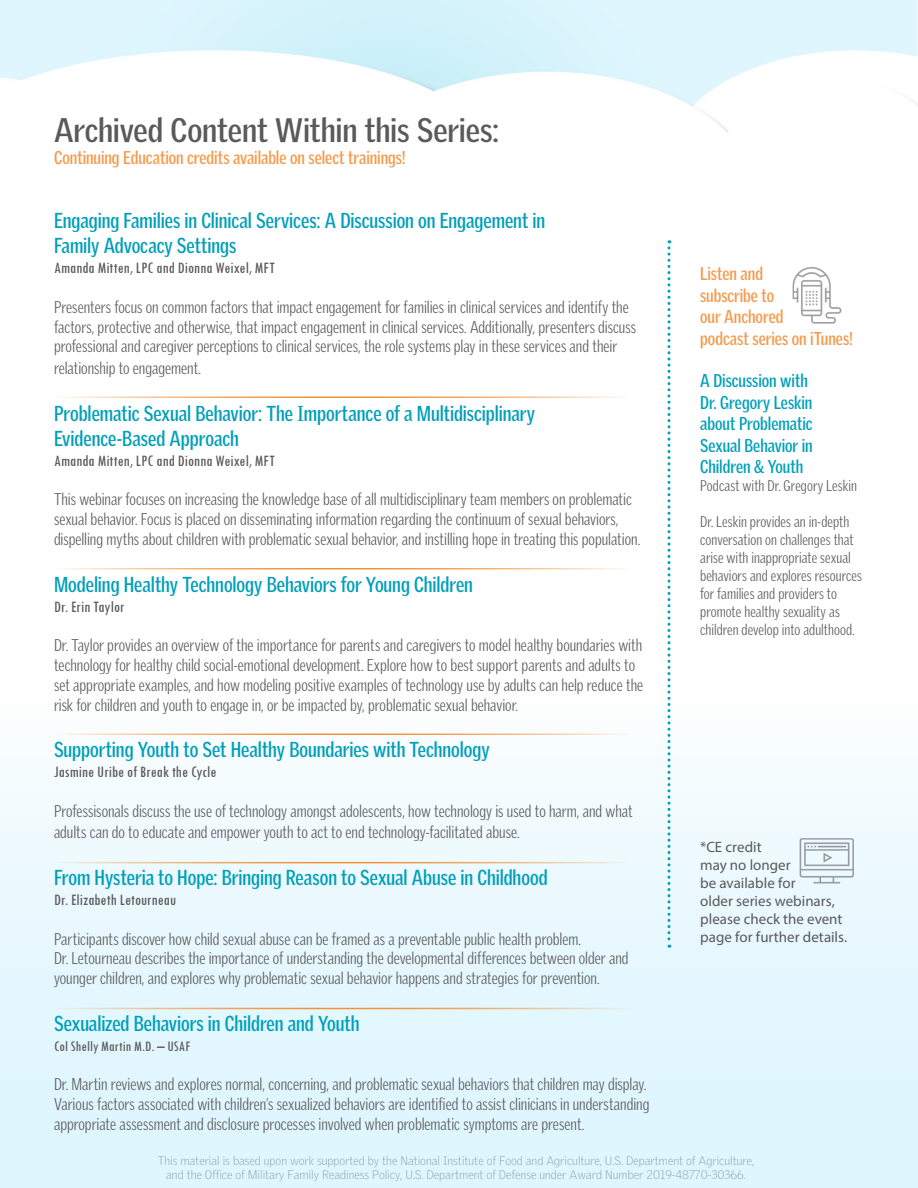
<style>
.page{position:relative;width:918px;height:1188px;background:#fff}
.page>*{position:absolute;margin:0;border:0;box-sizing:border-box;transform-origin:0 0}
.t1{font:700 33px "Griffith Gothic Cond";letter-spacing:-.005em;color:#5a5a5a;scale:1.1 1}
.t2{font:700 21px "Griffith Gothic Cond";letter-spacing:-.005em;color:#009fba}
.t3{font:700 18px "Griffith Gothic Cond";color:#f5994c}
.t4{font:700 18px "Griffith Gothic Cond";letter-spacing:-.005em;color:#009fba}
.t5{font:300 16.5px/19.8px "Griffith Gothic Cond";color:#5a5a5a}
.t6{font:condensed 16.5px "Tw Cen";letter-spacing:.005em;color:#5a5a5a}
.t7{font:300 15px/18px "Griffith Gothic Cond";letter-spacing:.005em;color:#5a5a5a}
.t8{font:15px/18px "Myriad Pro";color:#5a5a5a}
.t9{font:condensed 15px "Tw Cen";letter-spacing:.015em;color:#5a5a5a}
.t10{font:100 12px "Griffith Gothic";color:#8292a5}
</style>
<div class="page">
<div style="left:0;top:693px;width:918px;height:495px;background:linear-gradient(to bottom,#fafdfd,#daf4fe)"></div>
<hr style="left:54px;top:396px;width:576px;height:2px;background:#f29138">
<img style="left:792px;top:268px;width:49px;height:55px">
<hr style="left:54px;top:568px;width:576px;height:1px;background:#f29138">
<hr style="left:54px;top:734px;width:576px;height:1px;background:#f29138">
<hr style="left:54px;top:862px;width:576px;height:1px;background:#f29138">
<hr style="left:54px;top:1008px;width:576px;height:1px;background:#f29138">
<img style="left:800px;top:838px;width:53px;height:46px">
<svg style="left:668px;top:240px;width:2px;height:708px"></svg>
<p class="t1" style="left:54px;top:110px;width:406px">Archived Content Within this Series:</p>
<p class="t3" style="left:54px;top:146px;width:353px">Continuing Education credits available on select trainings!</p>
<p class="t2" style="left:54px;top:208px;width:493px">Engaging Families in Clinical Services: A Discussion on Engagement in</p>
<p class="t2" style="left:54px;top:233px;width:184px">Family Advocacy Settings</p>
<p class="t6" style="left:54px;top:258px;width:222px">Amanda Mitten, LPC and Dionna Weixel, MFT</p>
<p class="t5" style="left:54px;top:297px;width:584px">Presenters focus on common factors that impact engagement for families in clinical services and identify the factors, protective and otherwise, that impact engagement in clinical services. Additionally, presenters discuss professional and caregiver perceptions to clinical services, the role systems play in these services and their</p>
<p class="t5" style="left:54px;top:358px;width:149px">relationship to engagement.</p>
<p class="t2" style="left:54px;top:401px;width:483px">Problematic Sexual Behavior: The Importance of a Multidisciplinary</p>
<p class="t2" style="left:54px;top:426px;width:186px">Evidence-Based Approach</p>
<p class="t6" style="left:54px;top:451px;width:222px">Amanda Mitten, LPC and Dionna Weixel, MFT</p>
<p class="t5" style="left:54px;top:490px;width:588px">This webinar focuses on increasing the knowledge base of all multidisciplinary team members on problematic sexual behavior. Focus is placed on disseminating information regarding the continuum of sexual behaviors, dispelling myths about children with problematic sexual behavior, and instilling hope in treating this population.</p>
<p class="t2" style="left:54px;top:572px;width:420px">Modeling Healthy Technology Behaviors for Young Children</p>
<p class="t6" style="left:54px;top:596px;width:72px">Dr. Erin Taylor</p>
<p class="t5" style="left:54px;top:635px;width:591px">Dr. Taylor provides an overview of the importance for parents and caregivers to model healthy boundaries with technology for healthy child social-emotional development. Explore how to best support parents and adults to set appropriate examples, and how modeling positive examples of technology use by adults can help reduce the risk for children and youth to engage in, or be impacted by, problematic sexual behavior.</p>
<p class="t2" style="left:54px;top:737px;width:437px">Supporting Youth to Set Healthy Boundaries with Technology</p>
<p class="t6" style="left:54px;top:762px;width:164px">Jasmine Uribe of Break the Cycle</p>
<p class="t5" style="left:54px;top:800px;width:580px;line-height:21.6px">Professisonals discuss the use of technology amongst adolescents, how technology is used to harm, and what adults can do to educate and empower youth to act to end technology-facilitated abuse.</p>
<p class="t2" style="left:54px;top:865px;width:495px">From Hysteria to Hope: Bringing Reason to Sexual Abuse in Childhood</p>
<p class="t6" style="left:54px;top:890px;width:124px">Dr. Elizabeth Letourneau</p>
<p class="t5" style="left:54px;top:929px;width:576px">Participants discover how child sexual abuse can be framed as a preventable public health problem.<br>Dr. Letourneau describes the importance of understanding the developmental differences between older and younger children, and explores why problematic sexual behavior happens and strategies for prevention.</p>
<p class="t2" style="left:54px;top:1011px;width:307px">Sexualized Behaviors in Children and Youth</p>
<p class="t9" style="left:54px;top:1037px;width:138px">Col Shelly Martin M.D. – USAF</p>
<p class="t5" style="left:54px;top:1075px;width:597px">Dr. Martin reviews and explores normal, concerning, and problematic sexual behaviors that children may display.<br>Various factors associated with children’s sexualized behaviors are identified to assist clinicians in understanding appropriate assessment and disclosure processes involved when problematic symptoms are present.</p>
<p class="t3" style="left:700px;top:263px;width:64px">Listen and</p>
<p class="t3" style="left:700px;top:284px;width:76px">subscribe to</p>
<p class="t3" style="left:700px;top:306px;width:85px">our Anchored</p>
<p class="t3" style="left:700px;top:327px;width:154px">podcast series on iTunes!</p>
<p class="t4" style="left:700px;top:370px;width:109px">A Discussion with</p>
<p class="t4" style="left:700px;top:391px;width:114px">Dr. Gregory Leskin</p>
<p class="t4" style="left:700px;top:413px;width:114px">about Problematic</p>
<p class="t4" style="left:700px;top:435px;width:114px">Sexual Behavior in</p>
<p class="t4" style="left:700px;top:456px;width:105px">Children &amp; Youth</p>
<p class="t7" style="left:700px;top:477px;width:158px">Podcast with Dr. Gregory Leskin</p>
<p class="t7" style="left:700px;top:513px;width:163px">Dr. Leskin provides an in-depth conversation on challenges that arise with inappropriate sexual behaviors and explores resources for families and providers to promote healthy sexuality as children develop into adulthood.</p>
<p class="t8" style="left:700px;top:838px;width:63px">*CE credit</p>
<p class="t8" style="left:700px;top:856px;width:92px">may no longer</p>
<p class="t8" style="left:700px;top:874px;width:97px">be available for</p>
<p class="t8" style="left:700px;top:892px;width:149px">older series webinars, please check the event page for further details.</p>
<p class="t10" style="left:158px;top:1153px;width:598px">This material is based upon work supported by the National Institute of Food and Agriculture, U.S. Department of Agriculture,</p>
<p class="t10" style="left:166px;top:1168px;width:581px">and the Office of Military Family Readiness Policy, U.S. Department of Defense under Award Number 2019-48770-30366.</p>
</div>
